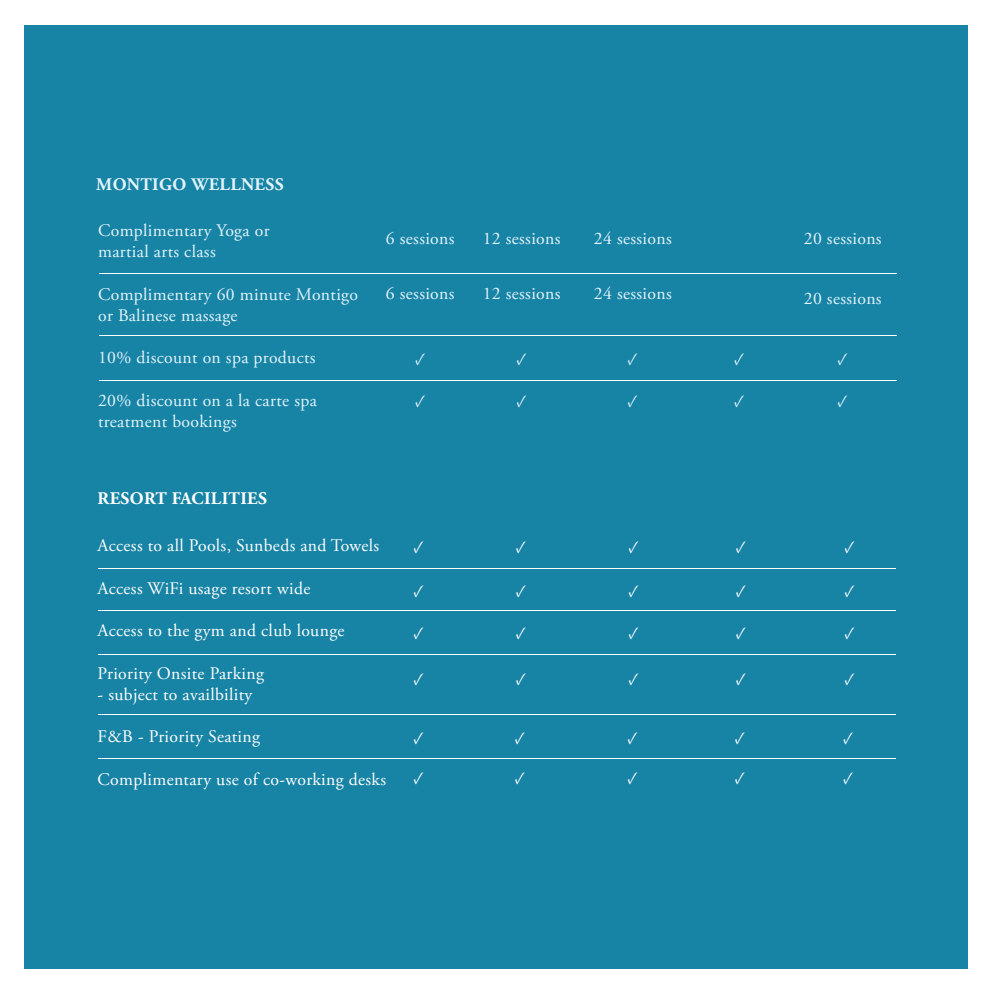
<style>
.page{position:relative;width:993px;height:993px;background:#fff}
.page>*{position:absolute;margin:0;border:0;box-sizing:border-box;transform-origin:0 0}
.t1{font:21.18px/42.9px "Garamond Premr Pro";color:#fff;text-align:justify;scale:.83 1}
.t2{font:21.18px/41.8px "Garamond Premr Pro";color:#e2f4fc;scale:.83 1}
.t3{font:17.68px/21.2px "Adobe Garamond Pro";letter-spacing:.02em;color:#e2f4fc}
.t4{font:17.68px "Adobe Garamond Pro";letter-spacing:.02em;color:#fff}
.t5{font:700 17.68px "Adobe Garamond Pro";letter-spacing:.02em;color:#fff}
.t6{font:700 17.68px "Adobe Garamond Pro";letter-spacing:.02em;color:#e2f4fc}
</style>
<div class="page">
<div style="left:25px;top:25px;width:942px;height:942px;background:#1884a5"></div>
<hr style="left:98px;top:757px;width:797px;height:1px;background:#fff">
<hr style="left:98px;top:713px;width:797px;height:1px;background:#fff">
<hr style="left:98px;top:654px;width:797px;height:1px;background:#fff">
<hr style="left:98px;top:567px;width:797px;height:1px;background:#fff">
<hr style="left:98px;top:610px;width:797px;height:1px;background:#fff">
<hr style="left:99px;top:380px;width:797px;height:1px;background:#fff">
<hr style="left:99px;top:335px;width:797px;height:1px;background:#fff">
<hr style="left:99px;top:273px;width:797px;height:1px;background:#fff">
<p class="t6" style="left:96px;top:174px;width:189px">MONTIGO WELLNESS</p>
<p class="t3" style="left:98px;top:220px;width:173px">Complimentary Yoga or martial arts class</p>
<p class="t3" style="left:98px;top:284px;width:261px">Complimentary 60 minute Montigo or Balinese massage</p>
<p class="t3" style="left:98px;top:347px;width:219px">10% discount on spa products</p>
<p class="t3" style="left:98px;top:390px;width:220px">20% discount on a la carte spa treatment bookings</p>
<p class="t3" style="left:386px;top:229px;width:70px">6 sessions</p>
<p class="t3" style="left:386px;top:283px;width:70px">6 sessions</p>
<p class="t2" style="left:415px;top:338px;width:14px">✓ ✓</p>
<p class="t3" style="left:482px;top:229px;width:79px">12 sessions</p>
<p class="t3" style="left:482px;top:283px;width:79px">12 sessions</p>
<p class="t2" style="left:516px;top:338px;width:14px">✓ ✓</p>
<p class="t3" style="left:593px;top:229px;width:79px">24 sessions</p>
<p class="t3" style="left:593px;top:284px;width:79px">24 sessions</p>
<p class="t2" style="left:627px;top:338px;width:14px">✓ ✓</p>
<p class="t2" style="left:733px;top:338px;width:14px">✓ ✓</p>
<p class="t5" style="left:98px;top:487px;width:171px">RESORT FACILITIES</p>
<p class="t4" style="left:98px;top:535px;width:283px">Access to all Pools, Sunbeds and Towels</p>
<p class="t4" style="left:98px;top:577px;width:214px">Access WiFi usage resort wide</p>
<p class="t4" style="left:98px;top:619px;width:248px">Access to the gym and club lounge</p>
<p class="t4" style="left:98px;top:662px;width:168px">Priority Onsite Parking</p>
<p class="t4" style="left:98px;top:683px;width:156px">- subject to availbility</p>
<p class="t4" style="left:98px;top:725px;width:164px">F&amp;B - Priority Seating</p>
<p class="t4" style="left:98px;top:768px;width:290px">Complimentary use of co-working desks</p>
<p class="t1" style="left:413px;top:525px;width:14px">✓</p>
<p class="t1" style="left:516px;top:525px;width:14px">✓</p>
<p class="t1" style="left:628px;top:525px;width:14px">✓</p>
<p class="t1" style="left:735px;top:525px;width:14px">✓</p>
<p class="t1" style="left:413px;top:569px;width:14px">✓</p>
<p class="t1" style="left:516px;top:569px;width:14px">✓</p>
<p class="t1" style="left:628px;top:569px;width:14px">✓</p>
<p class="t1" style="left:735px;top:569px;width:14px">✓</p>
<p class="t1" style="left:413px;top:611px;width:14px">✓</p>
<p class="t1" style="left:516px;top:611px;width:14px">✓</p>
<p class="t1" style="left:628px;top:611px;width:14px">✓</p>
<p class="t1" style="left:735px;top:611px;width:14px">✓</p>
<p class="t1" style="left:413px;top:657px;width:14px">✓</p>
<p class="t1" style="left:516px;top:657px;width:14px">✓</p>
<p class="t1" style="left:628px;top:657px;width:14px">✓</p>
<p class="t1" style="left:735px;top:657px;width:14px">✓</p>
<p class="t1" style="left:413px;top:716px;width:14px">✓</p>
<p class="t1" style="left:514px;top:716px;width:14px">✓</p>
<p class="t1" style="left:627px;top:716px;width:14px">✓</p>
<p class="t1" style="left:734px;top:716px;width:14px">✓</p>
<p class="t1" style="left:413px;top:756px;width:14px">✓</p>
<p class="t1" style="left:514px;top:756px;width:14px">✓</p>
<p class="t1" style="left:627px;top:756px;width:14px">✓</p>
<p class="t1" style="left:734px;top:756px;width:14px">✓</p>
<p class="t3" style="left:803px;top:229px;width:79px">20 sessions</p>
<p class="t3" style="left:803px;top:288px;width:79px">20 sessions</p>
<p class="t2" style="left:837px;top:338px;width:14px">✓ ✓</p>
<p class="t1" style="left:844px;top:525px;width:14px">✓ ✓ ✓</p>
<p class="t1" style="left:844px;top:657px;width:14px">✓</p>
<p class="t1" style="left:843px;top:717px;width:14px;line-height:40.4px">✓ ✓</p>
</div>
